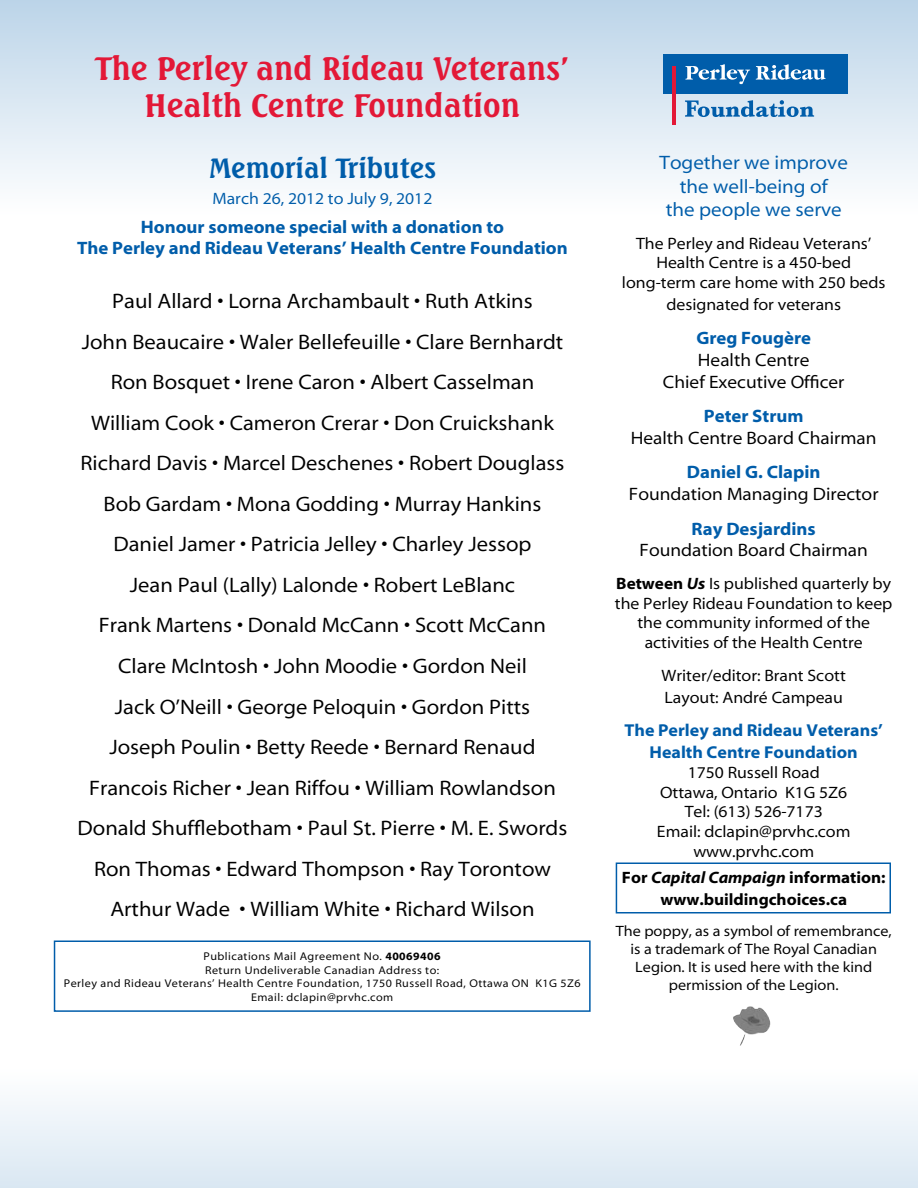
<style>
.page{position:relative;width:918px;height:1188px;background:#fff}
.page>*{position:absolute;margin:0;border:0;box-sizing:border-box;transform-origin:0 0}
.t1{font:700 31.5px/37.8px "Seagull BT";color:#e31837;text-align:center}
.t2{font:700 27px "Seagull BT";color:#005daa}
.t3{font:21px/40.5px "Corporate";color:#000;text-align:center}
.t4{font:19.5px/23.4px "Corporate";color:#005daa;text-align:center}
.t5{font:700 18px/21.6px "Corporate";color:#005daa;text-align:center}
.t6{font:18px/21.6px "Corporate";color:#000;text-align:center}
.t7{font:700 17.25px/21.6px "Corporate";color:#005daa;text-align:center}
.t8{font:16.5px/19.8px "Corporate";color:#000;text-align:center}
.t9{font:700 16.5px/21.6px "Corporate";color:#000;text-align:center}
.t10{font:16.5px "Corporate";color:#005daa}
.t11{font:15px/18px "Corporate";color:#000;text-align:center}
.t12{font:11.25px/13.5px "Corporate";letter-spacing:.04em;color:#000;text-align:center}
.s1{font-weight:700}
.s2{font-weight:700;font-style:italic}
.s3{font-style:italic}
</style>
<div class="page">
<div style="left:0;top:1068px;width:918px;height:120px;background:linear-gradient(to bottom,#fff,#dae7f2)"></div>
<div style="left:0;top:0;width:918px;height:215px;background:linear-gradient(to bottom,#bbd4e8,#feffff)"></div>
<div style="left:54px;top:940px;width:537px;height:72px;border:2px solid #005daa"></div>
<img style="left:733px;top:1006px;width:38px;height:40px">
<div style="left:664px;top:54px;width:184px;height:40px;background:#005daa"></div>
<hr style="left:672px;top:67px;width:4px;height:58px;background:#e31837">
<svg style="left:685px;top:64px;width:65px;height:20px"></svg>
<svg style="left:756px;top:64px;width:70px;height:16px"></svg>
<svg style="left:685px;top:100px;width:129px;height:17px"></svg>
<div style="left:616px;top:862px;width:275px;height:52px;border:2px solid #005daa"></div>
<h1 class="t1" style="left:95px;top:48px;width:475px">The Perley and Rideau Veterans’<br>Health Centre Foundation</h1>
<p class="t2" style="left:209px;top:150px;width:229px">Memorial Tributes</p>
<p class="t10" style="left:213px;top:191px;width:221px">March 26, 2012 to July 9, 2012</p>
<p class="t5" style="left:77px;top:217px;width:492px">Honour someone special with a donation to<br>The Perley and Rideau Veterans’ Health Centre Foundation</p>
<p class="t3" style="left:78px;top:282px;width:491px">Paul Allard • Lorna Archambault • Ruth Atkins<br>John Beaucaire • Waler Bellefeuille • Clare Bernhardt Ron Bosquet • Irene Caron • Albert Casselman William Cook • Cameron Crerar • Don Cruickshank Richard Davis • Marcel Deschenes • Robert Douglass Bob Gardam • Mona Godding • Murray Hankins Daniel Jamer • Patricia Jelley • Charley Jessop<br>Jean Paul (Lally) Lalonde • Robert LeBlanc<br>Frank Martens • Donald McCann • Scott McCann Clare McIntosh • John Moodie • Gordon Neil<br>Jack O’Neill • George Peloquin • Gordon Pitts<br>Joseph Poulin • Betty Reede • Bernard Renaud Francois Richer • Jean Riffou • William Rowlandson Donald Shufflebotham • Paul St. Pierre • M. E. Swords Ron Thomas • Edward Thompson • Ray Torontow Arthur Wade • William White • Richard Wilson</p>
<p class="t12" style="left:64px;top:950px;width:518px">Publications Mail Agreement No. <span class="s1">40069406<br></span>Return Undeliverable Canadian Address to:<br>Perley and Rideau Veterans’ Health Centre Foundation, 1750 Russell Road, Ottawa ON K1G 5Z6<br>Email: dclapin@prvhc.com</p>
<p class="t4" style="left:660px;top:152px;width:190px">Together we improve the well-being of<br>the people we serve</p>
<p class="t8" style="left:622px;top:234px;width:265px">The Perley and Rideau Veterans’<br>Health Centre is a 450-bed long-term care home with 250 beds</p>
<p class="t8" style="left:666px;top:295px;width:176px">designated for veterans</p>
<p class="t5" style="left:696px;top:328px;width:116px">Greg Fougère</p>
<p class="t6" style="left:663px;top:350px;width:183px">Health Centre<br>Chief Executive Officer</p>
<p class="t5" style="left:704px;top:406px;width:101px">Peter Strum</p>
<p class="t6" style="left:631px;top:428px;width:247px">Health Centre Board Chairman</p>
<p class="t5" style="left:687px;top:462px;width:135px">Daniel G. Clapin</p>
<p class="t6" style="left:629px;top:484px;width:251px">Foundation Managing Director</p>
<p class="t5" style="left:692px;top:518px;width:126px">Ray Desjardins</p>
<p class="t6" style="left:640px;top:540px;width:230px">Foundation Board Chairman</p>
<p class="t8" style="left:615px;top:574px;width:279px"><span class="s1">Between</span> <span class="s2">Us</span> Is published quarterly by the Perley Rideau Foundation to keep the community informed of the activities of the Health Centre</p>
<p class="t8" style="left:662px;top:665px;width:186px;line-height:21.6px;text-align:left">Writer/editor: Brant Scott<br>Layout: André Campeau</p>
<p class="t7" style="left:625px;top:720px;width:260px">The Perley and Rideau Veterans’<br>Health Centre Foundation</p>
<p class="t8" style="left:657px;top:763px;width:195px">1750 Russell Road<br>Ottawa, Ontario K1G 5Z6<br>Tel: (613) 526-7173<br>Email: dclapin@prvhc.com www.prvhc.com</p>
<p class="t9" style="left:622px;top:868px;width:265px">For <span class="s3">Capital Campaign</span> information: www.buildingchoices.ca</p>
<p class="t11" style="left:616px;top:923px;width:277px">The poppy, as a symbol of remembrance, is a trademark of The Royal Canadian Legion. It is used here with the kind permission of the Legion.</p>
</div>
